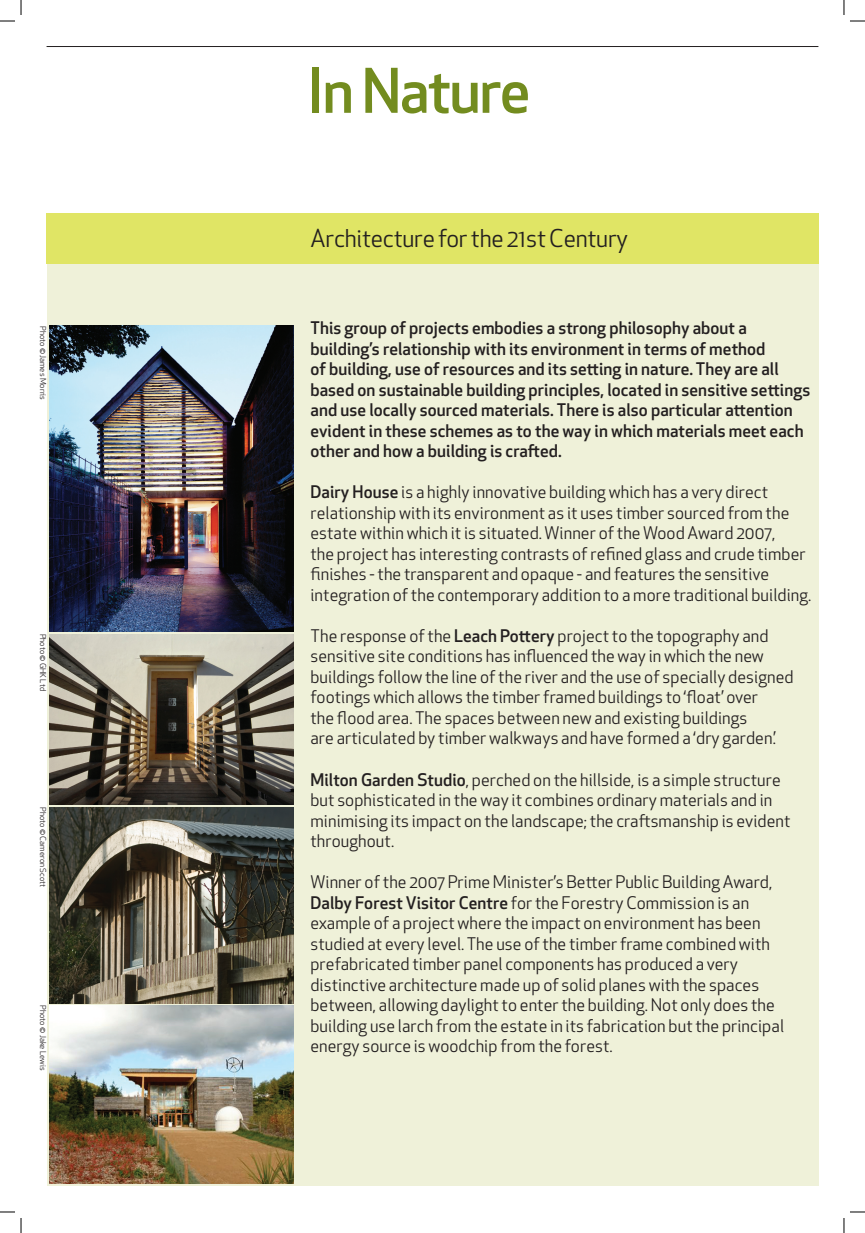
<style>
.page{position:relative;width:865px;height:1233px;background:#fff}
.page>*{position:absolute;margin:0;border:0;box-sizing:border-box;transform-origin:0 0}
.t1{font:500 60px "Apex New";letter-spacing:-.025em;color:#738c1f}
.t2{font:24px "Apex New";letter-spacing:-.01em;color:#231f20}
.t3{font:17px/20.5px "Apex New";letter-spacing:.005em;color:#231f20}
.t4{font:500 17px/20.5px "Apex New";letter-spacing:.005em;color:#231f20}
.t5{font:8px "Apex New";letter-spacing:.005em;color:#231f20}
.s1{font-weight:500}
</style>
<div class="page">
<div style="left:47px;top:213px;width:771px;height:973px;background:#eff1d9"></div>
<hr style="left:47px;top:46px;width:771px;height:1px;background:#231f20">
<img style="left:49px;top:326px;width:244px;height:305px">
<img style="left:49px;top:1006px;width:244px;height:177px">
<img style="left:49px;top:807px;width:244px;height:196px">
<img style="left:49px;top:634px;width:244px;height:170px">
<div style="left:46px;top:213px;width:772px;height:51px;background:#e0e565"></div>
<svg style="left:0;top:1211px;width:15px;height:1px"></svg>
<svg style="left:850px;top:1211px;width:14px;height:1px"></svg>
<svg style="left:0;top:0;width:22px;height:22px"></svg>
<svg style="left:20px;top:1218px;width:2px;height:15px"></svg>
<svg style="left:843px;top:0;width:21px;height:22px"></svg>
<svg style="left:843px;top:1218px;width:1px;height:15px"></svg>
<p class="t5" style="left:48px;top:326px;width:76px;rotate:90deg">Photo © James Morris</p>
<p class="t5" style="left:48px;top:633px;width:59px;rotate:90deg">Photo © GHK Ltd</p>
<p class="t5" style="left:48px;top:807px;width:81px;rotate:90deg">Photo © Cameron Scott</p>
<p class="t5" style="left:48px;top:1005px;width:67px;rotate:90deg">Photo © Jake Lewis</p>
<h1 class="t1" style="left:308px;top:51px;width:224px">In Nature</h1>
<h2 class="t2" style="left:310px;top:223px;width:319px">Architecture for the 21st Century</h2>
<p class="t4" style="left:310px;top:317px;width:501px">This group of projects embodies a strong philosophy about a building’s relationship with its environment in terms of method<br>of building, use of resources and its setting in nature. They are all based on sustainable building principles, located in sensitive settings and use locally sourced materials. There is also particular attention evident in these schemes as to the way in which materials meet each other and how a building is crafted.</p>
<p class="t3" style="left:310px;top:482px;width:502px"><span class="s1">Dairy House</span> is a highly innovative building which has a very direct relationship with its environment as it uses timber sourced from the estate within which it is situated. Winner of the Wood Award 2007,<br>the project has interesting contrasts of refined glass and crude timber finishes - the transparent and opaque - and features the sensitive integration of the contemporary addition to a more traditional building.</p>
<p class="t3" style="left:310px;top:625px;width:484px">The response of the <span class="s1">Leach Pottery</span> project to the topography and sensitive site conditions has influenced the way in which the new buildings follow the line of the river and the use of specially designed footings which allows the timber framed buildings to ‘float’ over<br>the flood area. The spaces between new and existing buildings<br>are articulated by timber walkways and have formed a ‘dry garden.’</p>
<p class="t3" style="left:310px;top:769px;width:481px"><span class="s1">Milton Garden Studio</span>, perched on the hillside, is a simple structure but sophisticated in the way it combines ordinary materials and in minimising its impact on the landscape; the craftsmanship is evident throughout.</p>
<p class="t3" style="left:310px;top:871px;width:475px">Winner of the 2007 Prime Minister’s Better Public Building Award, <span class="s1">Dalby Forest Visitor Centre</span> for the Forestry Commission is an example of a project where the impact on environment has been studied at every level. The use of the timber frame combined with prefabricated timber panel components has produced a very distinctive architecture made up of solid planes with the spaces between, allowing daylight to enter the building. Not only does the building use larch from the estate in its fabrication but the principal energy source is woodchip from the forest.</p>
</div>
